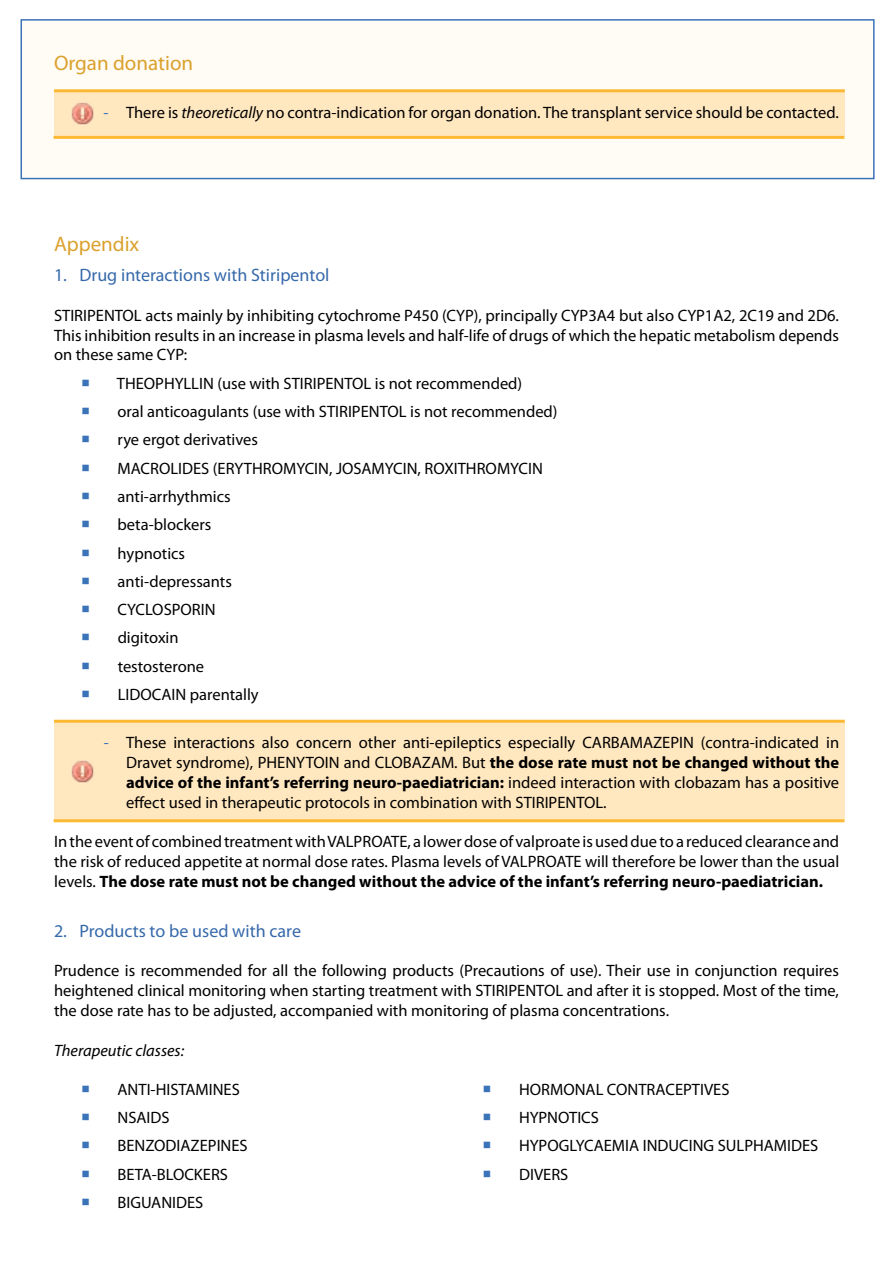
<style>
.page{position:relative;width:893px;height:1263px;background:#fff}
.page>*{position:absolute;margin:0;border:0;box-sizing:border-box;transform-origin:0 0}
.t1{font:21px "Myriad Pro";color:#dba12d}
.t2{font:18px "Myriad Pro";color:#3669aa}
.t3{font:16.5px/28.3px "Myriad Pro";color:#000;text-align:justify}
.t4{font:italic 16.5px "Myriad Pro";color:#000}
.s1{color:#3b73b9}
.s2{font-style:italic}
.s3{font-weight:700}
</style>
<div class="page">
<div style="left:21px;top:19px;width:854px;height:160px;background:#fffbf5;border:2px solid #3b73b9"></div>
<div style="left:54px;top:721px;width:791px;height:100px;background:#ffe7bf"></div>
<hr style="left:54px;top:720px;width:791px;height:3px;background:#fdb933">
<hr style="left:54px;top:819px;width:790px;height:3px;background:#fdb933">
<div style="left:54px;top:90px;width:791px;height:47px;background:#ffe7bf"></div>
<hr style="left:54px;top:89px;width:791px;height:3px;background:#fdb933">
<hr style="left:54px;top:136px;width:790px;height:3px;background:#fdb933">
<img style="left:71px;top:760px;width:23px;height:23px">
<img style="left:71px;top:102px;width:23px;height:23px">
<p class="t1" style="left:54px;top:50px;width:141px">Organ donation</p>
<p class="t3" style="left:103px;top:98px;width:737px"><span class="s1">-</span> There is <span class="s2">theoretically</span> no contra-indication for organ donation. The transplant service should be contacted.</p>
<p class="t1" style="left:54px;top:231px;width:87px">Appendix</p>
<p class="t2" style="left:54px;top:264px;width:277px">1. Drug interactions with Stiripentol</p>
<p class="t3" style="left:54px;top:305px;width:786px;line-height:19.8px">STIRIPENTOL acts mainly by inhibiting cytochrome P450 (CYP), principally CYP3A4 but also CYP1A2, 2C19 and 2D6.<br>This inhibition results in an increase in plasma levels and half-life of drugs of which the hepatic metabolism depends on these same CYP:</p>
<p class="t3" style="left:117px;top:369px;width:442px;text-align:left">THEOPHYLLIN (use with STIRIPENTOL is not recommended)<br>oral anticoagulants (use with STIRIPENTOL is not recommended) rye ergot derivatives<br>MACROLIDES (ERYTHROMYCIN, JOSAMYCIN, ROXITHROMYCIN anti-arrhythmics<br>beta-blockers<br>hypnotics<br>anti-depressants<br>CYCLOSPORIN<br>digitoxin<br>testosterone<br>LIDOCAIN parentally</p>
<p class="t3" style="left:126px;top:732px;width:714px;line-height:19.8px;text-indent:-23px"><span class="s1">-</span> These interactions also concern other anti-epileptics especially CARBAMAZEPIN (contra-indicated in Dravet syndrome), PHENYTOIN and CLOBAZAM. But <span class="s3">the dose rate must not be changed without the advice of the infant’s referring neuro-paediatrician:</span> indeed interaction with clobazam has a positive effect used in therapeutic protocols in combination with STIRIPENTOL.</p>
<p class="t3" style="left:54px;top:831px;width:787px;line-height:19.8px">In the event of combined treatment with VALPROATE, a lower dose of valproate is used due to a reduced clearance and the risk of reduced appetite at normal dose rates. Plasma levels of VALPROATE will therefore be lower than the usual levels. <span class="s3">The dose rate must not be changed without the advice of the infant’s referring neuro-paediatrician.</span></p>
<p class="t2" style="left:54px;top:919px;width:248px">2. Products to be used with care</p>
<p class="t3" style="left:54px;top:961px;width:786px;line-height:19.8px">Prudence is recommended for all the following products (Precautions of use). Their use in conjunction requires heightened clinical monitoring when starting treatment with STIRIPENTOL and after it is stopped. Most of the time, the dose rate has to be adjusted, accompanied with monitoring of plasma concentrations.</p>
<p class="t4" style="left:54px;top:1040px;width:132px">Therapeutic classes:</p>
<p class="t3" style="left:118px;top:1075px;width:132px;text-align:left">ANTI-HISTAMINES<br>NSAIDS<br>BENZODIAZEPINES<br>BETA-BLOCKERS<br>BIGUANIDES</p>
<p class="t3" style="left:519px;top:1075px;width:301px;text-align:left">HORMONAL CONTRACEPTIVES<br>HYPNOTICS<br>HYPOGLYCAEMIA INDUCING SULPHAMIDES<br>DIVERS</p>
</div>
